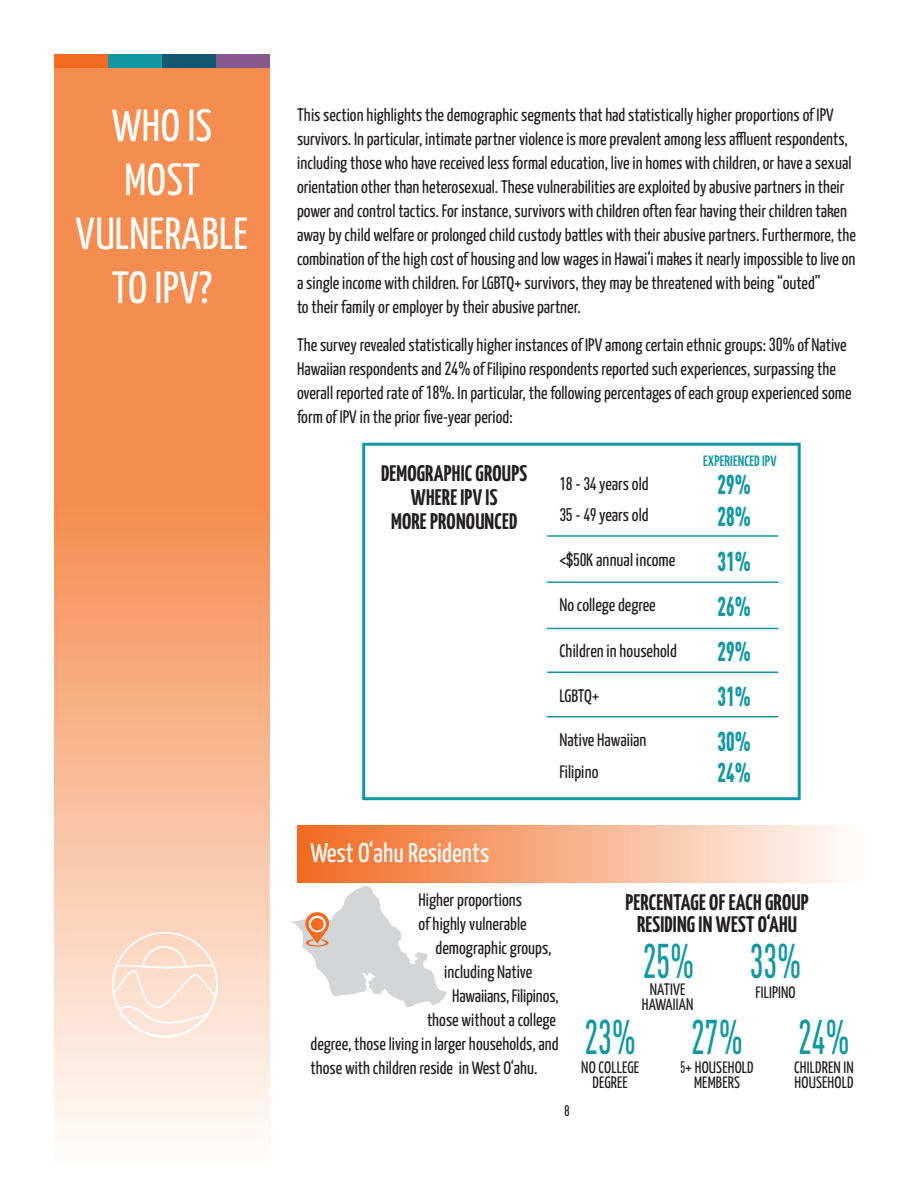
<style>
.page{position:relative;width:918px;height:1188px;background:#fff}
.page>*{position:absolute;margin:0;border:0;box-sizing:border-box;transform-origin:0 0}
.t1{font:500 condensed 48px "DIN Pro";color:#1397a2;scale:.75 1}
.t2{font:45px/54px "Yanone Kaffeesatz";letter-spacing:.01em;color:#fff;text-align:center}
.t3{font:900 condensed 27px/45px "DIN Pro";color:#1397a2;scale:.75 1}
.t4{font:27px "Yanone Kaffeesatz";color:#fff}
.t5{font:700 22.5px/23.7px "Yanone Kaffeesatz";letter-spacing:.01em;color:#231f20;text-align:center}
.t6{font:18px/24px "Yanone Kaffeesatz";color:#231f20}
.t7{font:16.5px/15px "Yanone Kaffeesatz";letter-spacing:.01em;color:#231f20;text-align:center}
.t8{font:600 15px "Yanone Kaffeesatz";letter-spacing:.01em;color:#1397a2}
.t9{font:500 condensed 15px "DIN Pro";color:#231f20}
.s1{font-family:"DIN Pro";font-weight:500;font-stretch:condensed;font-size:18.75px}
.s2{font-family:"DIN Pro";font-weight:500;font-stretch:condensed}
</style>
<div class="page">
<div style="left:54px;top:54px;width:216px;height:451px;background:#f68d50"></div>
<div style="left:54px;top:502px;width:216px;height:664px;background:linear-gradient(to bottom,#f68c4f,#fefdfd)"></div>
<div style="left:54px;top:54px;width:54px;height:14px;background:#f36a21"></div>
<div style="left:108px;top:54px;width:54px;height:14px;background:#1397a2"></div>
<div style="left:162px;top:54px;width:54px;height:14px;background:#145871"></div>
<div style="left:216px;top:54px;width:54px;height:14px;background:#88578b"></div>
<svg style="left:111px;top:945px;width:108px;height:93px;background:#fce3d4"></svg>
<div style="left:297px;top:825px;width:567px;height:58px;background:linear-gradient(to right,#f36920,#fefdfd)"></div>
<svg style="left:291px;top:886px;width:156px;height:121px"></svg>
<svg style="left:309px;top:916px;width:17px;height:16px"></svg>
<div style="left:311px;top:918px;width:13px;height:13px;background:#f36a21;border-radius:50%"></div>
<div style="left:362px;top:443px;width:439px;height:357px;border:3px solid #1397a2"></div>
<hr style="left:548px;top:535px;width:230px;height:2px;background:#1397a2">
<hr style="left:548px;top:581px;width:230px;height:2px;background:#1397a2">
<hr style="left:548px;top:672px;width:230px;height:1px;background:#1397a2">
<hr style="left:548px;top:628px;width:230px;height:1px;background:#1397a2">
<hr style="left:548px;top:716px;width:230px;height:1px;background:#1397a2">
<h2 class="t2" style="left:76px;top:96px;width:174px">WHO IS<br>MOST<br>VULNERABLE<br>TO IPV?</h2>
<p class="t6" style="left:297px;top:102px;width:560px">This section highlights the demographic segments that had statistically higher proportions of IPV survivors. In particular, intimate partner violence is more prevalent among less affluent respondents, including those who have received less formal education, live in homes with children, or have a sexual orientation other than heterosexual. These vulnerabilities are exploited by abusive partners in their power and control tactics. For instance, survivors with children often fear having their children taken away by child welfare or prolonged child custody battles with their abusive partners. Furthermore, the combination of the high cost of housing and low wages in Hawai‘i makes it nearly impossible to live on a single income with children. For LGBTQ+ survivors, they may be threatened with being “outed”<br>to their family or employer by their abusive partner.</p>
<p class="t6" style="left:297px;top:331px;width:556px">The survey revealed statistically higher instances of IPV among certain ethnic groups: <span class="s1">30%</span> of Native Hawaiian respondents and <span class="s1">24%</span> of Filipino respondents reported such experiences, surpassing the overall reported rate of <span class="s1">18%</span>. In particular, the following percentages of each group experienced some form of IPV in the prior five-year period:</p>
<p class="t5" style="left:381px;top:460px;width:148px">DEMOGRAPHIC GROUPS<br>WHERE IPV IS<br>MORE PRONOUNCED</p>
<p class="t6" style="left:559px;top:467px;width:91px;line-height:31.2px"><span class="s2">18 - 34</span> years old<br><span class="s2">35 - 49</span> years old</p>
<p class="t6" style="left:559px;top:547px;width:117px"><span class="s2">&lt;$50</span>K annual income</p>
<p class="t6" style="left:559px;top:592px;width:98px">No college degree</p>
<p class="t6" style="left:559px;top:638px;width:119px">Children in household</p>
<p class="t6" style="left:559px;top:682px;width:41px">LGBTQ+</p>
<p class="t6" style="left:559px;top:723px;width:89px;line-height:31.2px">Native Hawaiian<br>Filipino</p>
<p class="t8" style="left:703px;top:450px;width:75px">EXPERIENCED IPV</p>
<h3 class="t3" style="left:718px;top:466px;width:46px;line-height:31.5px">29%<br>28%</h3>
<h3 class="t3" style="left:718px;top:536px;width:46px;text-align:justify">31% 26% 29% 31% 30%</h3>
<h3 class="t3" style="left:718px;top:748px;width:46px">24%</h3>
<h3 class="t4" style="left:310px;top:833px;width:180px">West O‘ahu Residents</h3>
<p class="t6" style="left:418px;top:887px;width:105px">Higher proportions</p>
<p class="t6" style="left:418px;top:911px;width:110px">of highly vulnerable</p>
<p class="t6" style="left:436px;top:935px;width:118px">demographic groups,</p>
<p class="t6" style="left:444px;top:959px;width:90px">including Native</p>
<p class="t6" style="left:452px;top:983px;width:108px">Hawaiians, Filipinos,</p>
<p class="t6" style="left:427px;top:1007px;width:130px">those without a college</p>
<p class="t6" style="left:310px;top:1031px;width:250px">degree, those living in larger households, and</p>
<p class="t6" style="left:310px;top:1055px;width:228px">those with children reside in West O‘ahu.</p>
<p class="t9" style="left:564px;top:1099px;width:7px">8</p>
<p class="t5" style="left:625px;top:889px;width:185px;line-height:22.5px">PERCENTAGE OF EACH GROUP<br>RESIDING IN WEST O‘AHU</p>
<h1 class="t1" style="left:643px;top:926px;width:70px">25%</h1>
<p class="t7" style="left:643px;top:984px;width:53px">HAWAIIAN</p>
<h1 class="t1" style="left:750px;top:926px;width:70px">33%</h1>
<p class="t7" style="left:756px;top:984px;width:42px">FILIPINO</p>
<p class="t7" style="left:642px;top:981px;width:53px">NATIVE<br>HAWAIIAN</p>
<h1 class="t1" style="left:584px;top:1001px;width:70px">23%</h1>
<p class="t7" style="left:581px;top:1059px;width:60px">NO COLLEGE<br>DEGREE</p>
<h1 class="t1" style="left:691px;top:1001px;width:70px">27%</h1>
<p class="t7" style="left:680px;top:1059px;width:75px"><span class="s2">5</span>+ HOUSEHOLD<br>MEMBERS</p>
<h1 class="t1" style="left:798px;top:1001px;width:70px">24%</h1>
<p class="t7" style="left:794px;top:1059px;width:61px;text-align:left">CHILDREN IN<br>HOUSEHOLD</p>
</div>
